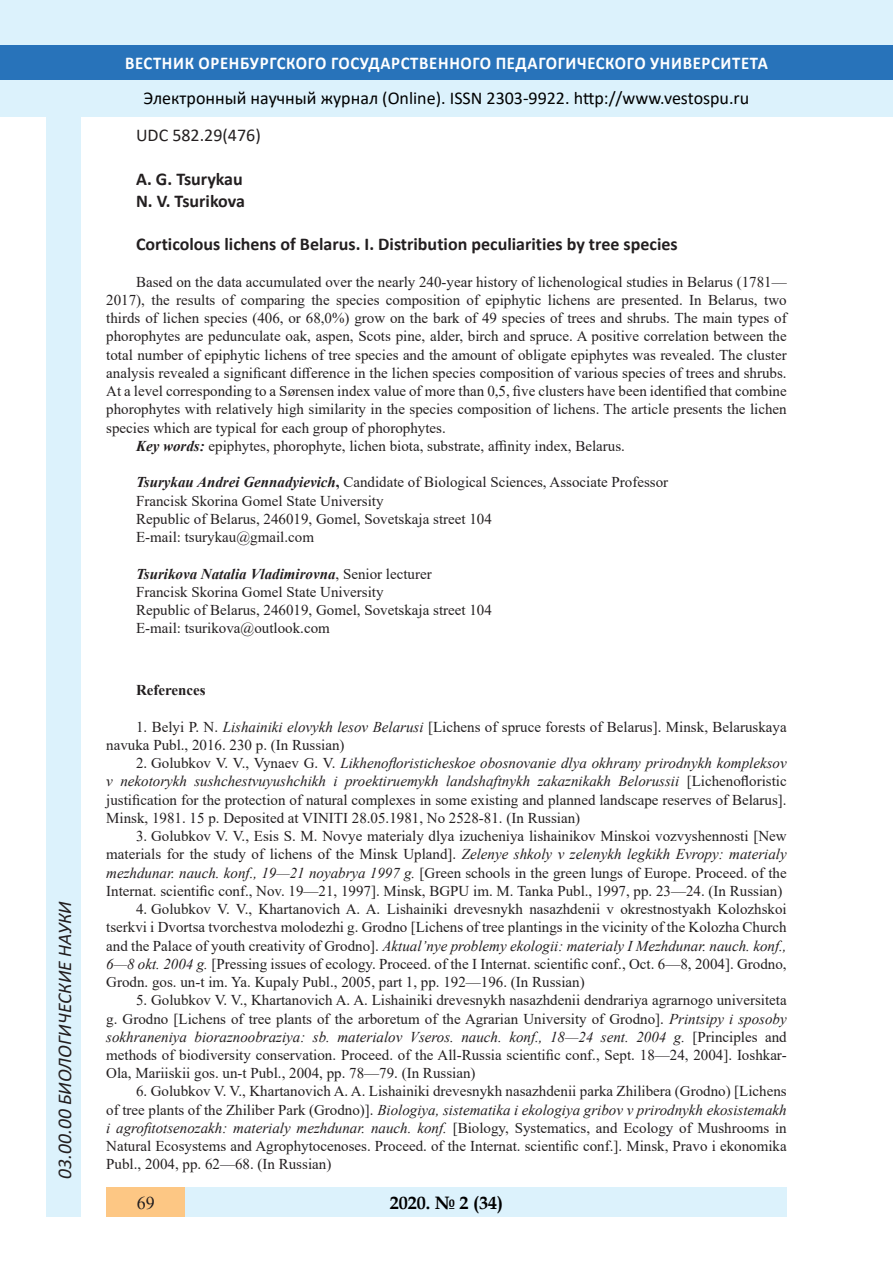
<style>
.page{position:relative;width:893px;height:1263px;background:#fff}
.page>*{position:absolute;margin:0;border:0;box-sizing:border-box;transform-origin:0 0}
.t1{font:italic 19.5px "Calibri";color:#231f20}
.Заголовок_2{font:700 18px "Calibri";color:#231f20}
.t2{font:18px "Calibri";color:#000}
.t3{font:700 18px "Calibri";letter-spacing:.04em;color:#fff;scale:.93 1}
.Заголовок_2-2{font:18px "Calibri";color:#231f20}
.t4{font:700 18px "Book Antiqua";color:#000}
.t5{font:18px "Times New Roman";color:#231f20}
.литература{font:15px/18.3px "Times New Roman";color:#231f20;text-align:justify}
.литература-2{font:italic 700 15px "Times New Roman";color:#231f20}
.литература-3{font:700 15px "Times New Roman";color:#231f20}
.s1{font-weight:700;font-style:italic}
.s2{font-weight:700}
.s3{font-weight:400;font-style:normal}
.s4{font-style:italic}
</style>
<div class="page">
<div style="left:0;top:0;width:893px;height:116px;background:#dcf2fc"></div>
<div style="left:0;top:45px;width:893px;height:34px;background:#2873ba"></div>
<div style="left:47px;top:116px;width:34px;height:1101px;background:#dcf2fc"></div>
<div style="left:106px;top:1188px;width:681px;height:29px;background:#dcf2fc"></div>
<div style="left:106px;top:1188px;width:79px;height:29px;background:#fdc784"></div>
<h1 class="t1" style="left:51px;top:1179px;width:279px;rotate:-90deg">03.00.00 БИОЛОГИЧЕСКИЕ НАУКИ</h1>
<p class="t3" style="left:125px;top:50px;width:693px">ВЕСТНИК ОРЕНБУРГСКОГО ГОСУДАРСТВЕННОГО ПЕДАГОГИЧЕСКОГО УНИВЕРСИТЕТА</p>
<p class="t2" style="left:144px;top:85px;width:607px">Электронный научный журнал (Online). ISSN 2303-9922. http://www.vestospu.ru</p>
<p class="Заголовок_2-2" style="left:136px;top:123px;width:126px">UDC 582.29(476)</p>
<p class="Заголовок_2" style="left:136px;top:166px;width:108px">А. G. Tsurykau</p>
<p class="Заголовок_2" style="left:136px;top:188px;width:110px">N. V. Tsurikova</p>
<p class="Заголовок_2" style="left:136px;top:232px;width:543px">Corticolous lichens of Belarus. I. Distribution peculiarities by tree species</p>
<p class="литература" style="left:106px;top:272px;width:682px;text-indent:30px">Based on the data accumulated over the nearly 240-year history of lichenological studies in Belarus (1781— 2017), the results of comparing the species composition of epiphytic lichens are presented. In Belarus, two thirds of lichen species (406, or 68,0%) grow on the bark of 49 species of trees and shrubs. The main types of phorophytes are pedunculate oak, aspen, Scots pine, alder, birch and spruce. A positive correlation between the total number of epiphytic lichens of tree species and the amount of obligate epiphytes was revealed. The cluster analysis revealed a significant difference in the lichen species composition of various species of trees and shrubs.<br>At a level corresponding to a Sørensen index value of more than 0,5, five clusters have been identified that combine phorophytes with relatively high similarity in the species composition of lichens. The article presents the lichen species which are typical for each group of phorophytes.</p>
<p class="литература" style="left:136px;top:436px;width:490px"><span class="s1">Key words:</span> epiphytes, phorophyte, lichen biota, substrate, affinity index, Belarus.</p>
<p class="литература" style="left:136px;top:473px;width:534px"><span class="s1">Tsurykau Andrei Gennadyievich</span><span class="s2">,</span> Candidate of Biological Sciences, Associate Professor</p>
<p class="литература" style="left:136px;top:491px;width:249px">Francisk Skorina Gomel State University</p>
<p class="литература" style="left:136px;top:509px;width:357px">Republic of Belarus, 246019, Gomel, Sovetskaja street 104</p>
<p class="литература" style="left:136px;top:527px;width:179px">E-mail: tsurykau@gmail.com</p>
<p class="литература-2" style="left:136px;top:563px;width:297px">Tsurikova Natalia Vladimirovna<span class="s3">, Senior lecturer</span></p>
<p class="литература" style="left:136px;top:582px;width:249px">Francisk Skorina Gomel State University</p>
<p class="литература" style="left:136px;top:600px;width:357px">Republic of Belarus, 246019, Gomel, Sovetskaja street 104</p>
<p class="литература" style="left:136px;top:619px;width:195px">E-mail: tsurikova@outlook.com</p>
<p class="литература-3" style="left:136px;top:679px;width:71px">References</p>
<p class="литература" style="left:106px;top:717px;width:682px;text-indent:30px">1. Belyi P. N. <span class="s4">Lishainiki elovykh lesov Belarusi</span> [Lichens of spruce forests of Belarus]. Minsk, Belaruskaya navuka Publ., 2016. 230 p. (In Russian)</p>
<p class="литература" style="left:106px;top:753px;width:682px;text-indent:30px">2. Golubkov V. V., Vynaev G. V. <span class="s4">Likhenofloristicheskoe obosnovanie dlya okhrany prirodnykh kompleksov v nekotorykh sushchestvuyushchikh i proektiruemykh landshaftnykh zakaznikakh Belorussii</span> [Lichenofloristic justification for the protection of natural complexes in some existing and planned landscape reserves of Belarus].<br>Minsk, 1981. 15 p. Deposited at VINITI 28.05.1981, No 2528-81. (In Russian)</p>
<p class="литература" style="left:106px;top:826px;width:682px;text-indent:30px">3. Golubkov V. V., Esis S. M. Novye materialy dlya izucheniya lishainikov Minskoi vozvyshennosti [New materials for the study of lichens of the Minsk Upland]. <span class="s4">Zelenye shkoly v zelenykh legkikh Evropy: materialy mezhdunar. nauch. konf., 19—21 noyabrya 1997 g.</span> [Green schools in the green lungs of Europe. Proceed. of the Internat. scientific conf., Nov. 19—21, 1997]. Minsk, BGPU im. M. Tanka Publ., 1997, pp. 23—24. (In Russian)</p>
<p class="литература" style="left:106px;top:899px;width:682px;text-indent:30px">4. Golubkov V. V., Khartanovich A. A. Lishainiki drevesnykh nasazhdenii v okrestnostyakh Kolozhskoi tserkvi i Dvortsa tvorchestva molodezhi g. Grodno [Lichens of tree plantings in the vicinity of the Kolozha Church and the Palace of youth creativity of Grodno]. <span class="s4">Aktual’nye problemy ekologii: materialy I Mezhdunar. nauch. konf., 6—8 okt. 2004 g.</span> [Pressing issues of ecology. Proceed. of the I Internat. scientific conf., Oct. 6—8, 2004]. Grodno, Grodn. gos. un-t im. Ya. Kupaly Publ., 2005, part 1, pp. 192—196. (In Russian)</p>
<p class="литература" style="left:106px;top:991px;width:682px;text-indent:30px">5. Golubkov V. V., Khartanovich A. A. Lishainiki drevesnykh nasazhdenii dendrariya agrarnogo universiteta g. Grodno [Lichens of tree plants of the arboretum of the Agrarian University of Grodno]. <span class="s4">Printsipy i sposoby sokhraneniya bioraznoobraziya: sb. materialov Vseros. nauch. konf., 18—24 sent. 2004 g.</span> [Principles and methods of biodiversity conservation. Proceed. of the All-Russia scientific conf., Sept. 18—24, 2004]. Ioshkar-Ola, Mariiskii gos. un-t Publ., 2004, pp. 78—79. (In Russian)</p>
<p class="литература" style="left:106px;top:1082px;width:682px;text-indent:30px">6. Golubkov V. V., Khartanovich A. A. Lishainiki drevesnykh nasazhdenii parka Zhilibera (Grodno) [Lichens of tree plants of the Zhiliber Park (Grodno)]. <span class="s4">Biologiya, sistematika i ekologiya gribov v prirodnykh ekosistemakh i agrofitotsenozakh: materialy mezhdunar. nauch. konf.</span> [Biology, Systematics, and Ecology of Mushrooms in Natural Ecosystems and Agrophytocenoses. Proceed. of the Internat. scientific conf.]. Minsk, Pravo i ekonomika Publ., 2004, pp. 62—68. (In Russian)</p>
<p class="t5" style="left:137px;top:1190px;width:19px">69</p>
<p class="t4" style="left:390px;top:1190px;width:115px">2020. № 2 (34)</p>
</div>
